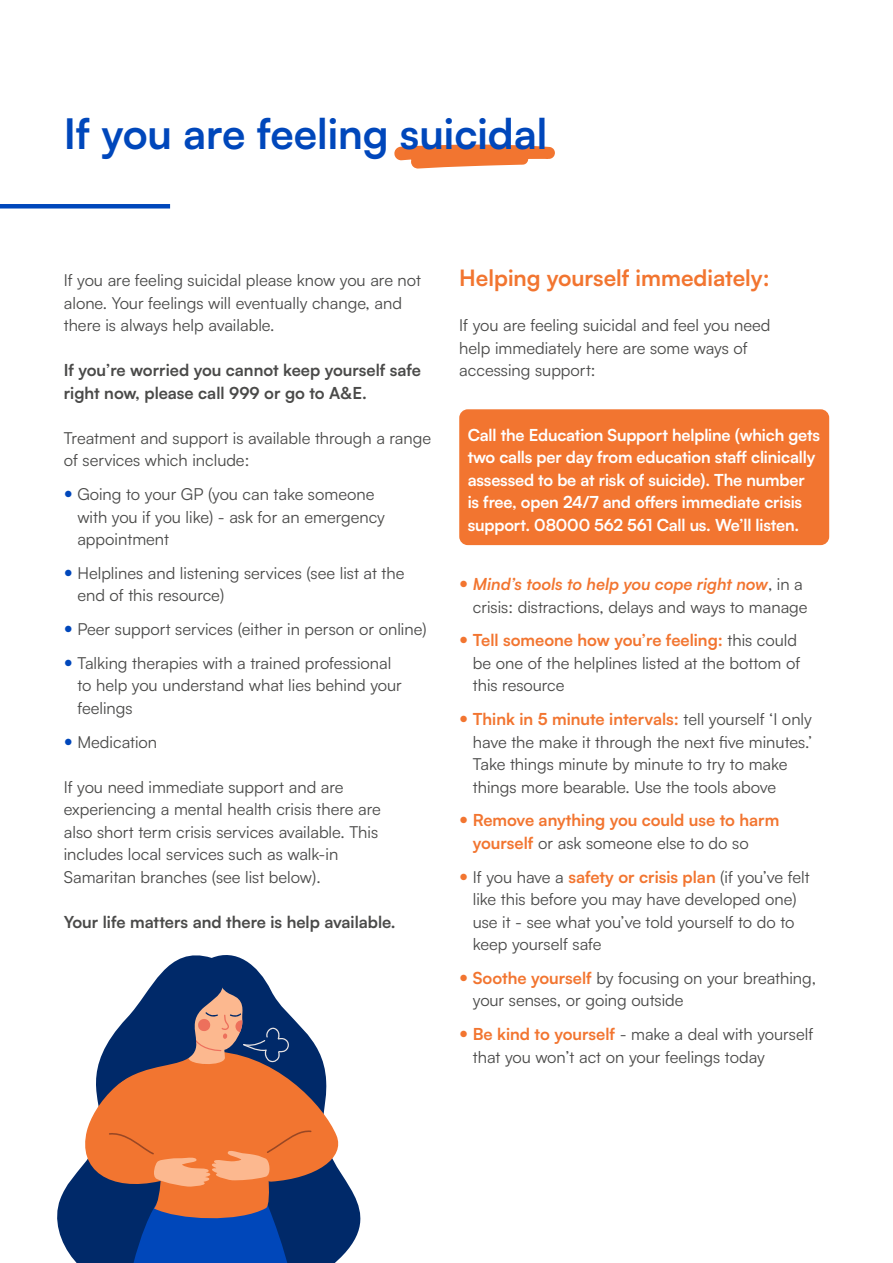
<style>
.page{position:relative;width:893px;height:1263px;background:#fff}
.page>*{position:absolute;margin:0;border:0;box-sizing:border-box;transform-origin:0 0}
.t1{font:700 42px "Satoshi";color:#0047bb}
.t2{font:700 22.5px "Satoshi";color:#f27530}
.t3{font:16.5px/22.5px "Satoshi";color:#4a4a49}
.t4{font:700 16.5px/22.5px "Satoshi";letter-spacing:-.01em;color:#fff}
.t5{font:700 16.5px/22.5px "Satoshi";color:#4a4a49}
.t6{font:700 16.5px/22.5px "Satoshi";color:#f27530}
.s1{font-weight:700;font-style:italic;color:#f27530}
.s2{font-weight:700;color:#f27530}
.s3{font-weight:400;color:#4a4a49}
</style>
<div class="page">
<svg style="left:394px;top:145px;width:161px;height:24px"></svg>
<hr style="left:0;top:204px;width:170px;height:4px;background:#0047bb">
<div style="left:459px;top:409px;width:370px;height:136px;background:#f27530;border-radius:9px"></div>
<svg style="left:57px;top:955px;width:304px;height:308px"></svg>
<svg style="left:77px;top:959px;width:269px;height:304px"></svg>
<p class="t1" style="left:64px;top:103px;width:485px">If you are feeling suicidal</p>
<p class="t3" style="left:64px;top:268px;width:359px">If you are feeling suicidal please know you are not alone. Your feelings will eventually change, and there is always help available.</p>
<p class="t5" style="left:64px;top:358px;width:359px">If you’re worried you cannot keep yourself safe right now, please call 999 or go to A&amp;E.</p>
<p class="t3" style="left:64px;top:426px;width:369px">Treatment and support is available through a range of services which include:</p>
<p class="t3" style="left:77px;top:482px;width:309px">Going to your GP (you can take someone with you if you like) - ask for an emergency appointment</p>
<p class="t3" style="left:77px;top:561px;width:328px">Helplines and listening services (see list at the end of this resource)</p>
<p class="t3" style="left:77px;top:617px;width:351px">Peer support services (either in person or online)</p>
<p class="t3" style="left:77px;top:651px;width:326px">Talking therapies with a trained professional to help you understand what lies behind your feelings</p>
<p class="t3" style="left:77px;top:730px;width:81px">Medication</p>
<p class="t3" style="left:64px;top:775px;width:319px">If you need immediate support and are experiencing a mental health crisis there are also short term crisis services available. This includes local services such as walk-in Samaritan branches (see list below).</p>
<p class="t5" style="left:64px;top:909px;width:333px">Your life matters and there is help available.</p>
<p class="t2" style="left:459px;top:262px;width:312px">Helping yourself immediately:</p>
<p class="t3" style="left:459px;top:313px;width:313px">If you are feeling suicidal and feel you need help immediately here are some ways of accessing support:</p>
<p class="t4" style="left:468px;top:422px;width:354px">Call the Education Support helpline (which gets two calls per day from education staff clinically assessed to be at risk of suicide). The number is free, open 24/7 and offers immediate crisis support. 08000 562 561 Call us. We’ll listen.</p>
<p class="t3" style="left:473px;top:572px;width:336px"><span class="s1">Mind’s tools to help you cope right now</span>, in a crisis: distractions, delays and ways to manage</p>
<p class="t3" style="left:473px;top:628px;width:329px"><span class="s2">Tell someone how you’re feeling:</span> this could be one of the helplines listed at the bottom of this resource</p>
<p class="t3" style="left:473px;top:707px;width:341px"><span class="s2">Think in 5 minute intervals:</span> tell yourself ‘I only have the make it through the next five minutes.’ Take things minute by minute to try to make things more bearable. Use the tools above</p>
<p class="t6" style="left:473px;top:808px;width:308px">Remove anything you could use to harm yourself <span class="s3">or ask someone else to do so</span></p>
<p class="t3" style="left:473px;top:865px;width:338px">If you have a <span class="s2">safety or crisis plan</span> (if you’ve felt like this before you may have developed one) use it - see what you’ve told yourself to do to keep yourself safe</p>
<p class="t3" style="left:473px;top:966px;width:345px"><span class="s2">Soothe yourself</span> by focusing on your breathing, your senses, or going outside</p>
<p class="t3" style="left:473px;top:1022px;width:342px"><span class="s2">Be kind to yourself</span> - make a deal with yourself that you won’t act on your feelings today</p>
</div>
